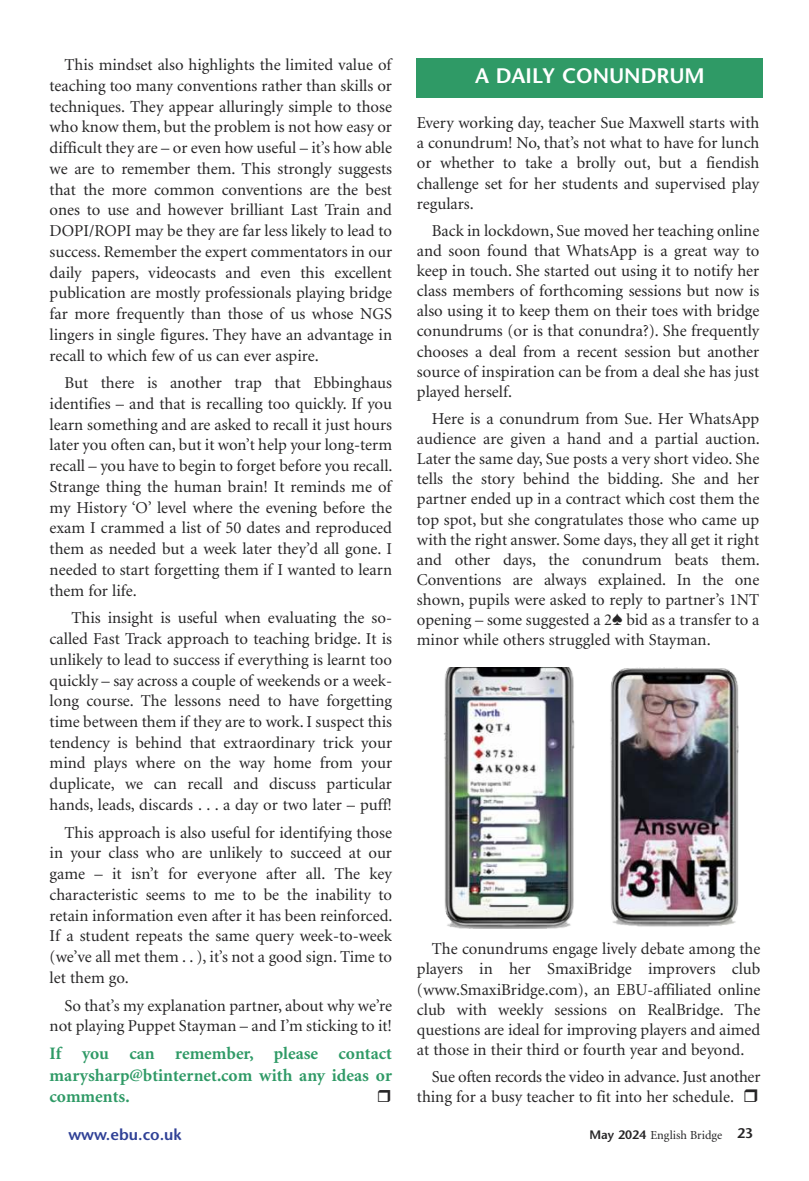
<style>
.page{position:relative;width:809px;height:1181px;background:#fff}
.page>*{position:absolute;margin:0;border:0;box-sizing:border-box;transform-origin:0 0}
.t1{font:600 21px "Stone Sans Std";color:#fff}
.t2{font:700 17.5px/21.2px "Minion";color:#2f9a66;text-align:justify}
.t3{font:16.62px/20.7px "Minion";color:#262526;text-align:justify}
.t4{font:600 15.75px "Stone Sans Std";color:#304196}
.t5{font:12.25px "Minion";color:#262526}
.s1{font-family:"Stone Sans Std";font-weight:600}
.s2{font-family:"Stone Sans Std";font-weight:600;font-size:14px}
</style>
<div class="page">
<div style="left:417px;top:58px;width:346px;height:40px;background:#2f9a66"></div>
<img style="left:444px;top:668px;width:131px;height:260px">
<img style="left:610px;top:668px;width:129px;height:259px">
<p class="t3" style="left:50px;top:56px;width:344px;text-indent:15px">This mindset also highlights the limited value of teaching too many conventions rather than skills or techniques. They appear alluringly simple to those who know them, but the problem is not how easy or difficult they are – or even how useful – it’s how able we are to remember them. This strongly suggests that the more common conventions are the best ones to use and however brilliant Last Train and DOPI/ROPI may be they are far less likely to lead to success. Remember the expert commentators in our daily papers, videocasts and even this excellent publication are mostly professionals playing bridge far more frequently than those of us whose NGS lingers in single figures. They have an advantage in recall to which few of us can ever aspire.</p>
<p class="t3" style="left:50px;top:374px;width:344px;text-indent:15px">But there is another trap that Ebbinghaus identifies – and that is recalling too quickly. If you learn something and are asked to recall it just hours later you often can, but it won’t help your long-term recall – you have to begin to forget before you recall.<br>Strange thing the human brain! It reminds me of my History ‘O’ level where the evening before the exam I crammed a list of 50 dates and reproduced them as needed but a week later they’d all gone. I needed to start forgetting them if I wanted to learn them for life.</p>
<p class="t3" style="left:50px;top:609px;width:344px;text-indent:22px">This insight is useful when evaluating the so&shy;called Fast Track approach to teaching bridge. It is unlikely to lead to success if everything is learnt too quickly – say across a couple of weekends or a week&shy;long course. The lessons need to have forgetting time between them if they are to work. I suspect this tendency is behind that extraordinary trick your mind plays where on the way home from your duplicate, we can recall and discuss particular hands, leads, discards . . . a day or two later – puff!</p>
<p class="t3" style="left:50px;top:823px;width:344px;text-indent:15px">This approach is also useful for identifying those in your class who are unlikely to succeed at our game – it isn’t for everyone after all. The key characteristic seems to me to be the inability to retain information even after it has been reinforced.<br>If a student repeats the same query week-to-week (we’ve all met them . . ), it’s not a good sign. Time to let them go.</p>
<p class="t3" style="left:50px;top:996px;width:344px;text-align:right">So that’s my explanation partner, about why we’re not playing Puppet Stayman – and I’m sticking to it!</p>
<p class="t2" style="left:50px;top:1044px;width:344px">If you can remember, please contact marysharp@btinternet.com with any ideas or comments.</p>
<p class="t1" style="left:475px;top:68px;width:231px">A DAILY CONUNDRUM</p>
<p class="t3" style="left:417px;top:114px;width:344px;line-height:20.1px">Every working day, teacher Sue Maxwell starts with a conundrum! No, that’s not what to have for lunch or whether to take a brolly out, but a fiendish challenge set for her students and supervised play regulars.</p>
<p class="t3" style="left:417px;top:222px;width:344px;line-height:20.1px;text-indent:15px">Back in lockdown, Sue moved her teaching online and soon found that WhatsApp is a great way to keep in touch. She started out using it to notify her class members of forthcoming sessions but now is also using it to keep them on their toes with bridge conundrums (or is that conundra?). She frequently chooses a deal from a recent session but another source of inspiration can be from a deal she has just played herself.</p>
<p class="t3" style="left:417px;top:410px;width:344px;line-height:20.1px;text-indent:15px">Here is a conundrum from Sue. Her WhatsApp audience are given a hand and a partial auction.<br>Later the same day, Sue posts a very short video. She tells the story behind the bidding. She and her partner ended up in a contract which cost them the top spot, but she congratulates those who came up with the right answer. Some days, they all get it right and other days, the conundrum beats them.<br>Conventions are always explained. In the one shown, pupils were asked to reply to partner’s 1NT opening – some suggested a 2 bid as a transfer to a minor while others struggled with Stayman.</p>
<p class="t3" style="left:417px;top:940px;width:345px;line-height:20.1px;text-indent:15px">The conundrums engage lively debate among the players in her SmaxiBridge improvers club (www.SmaxiBridge.com), an EBU-affiliated online club with weekly sessions on RealBridge. The questions are ideal for improving players and aimed at those in their third or fourth year and beyond.</p>
<p class="t3" style="left:417px;top:1068px;width:345px;line-height:20.1px;text-indent:15px">Sue often records the video in advance. Just another thing for a busy teacher to fit into her schedule.</p>
<p class="t4" style="left:68px;top:1128px;width:115px">www.ebu.co.uk</p>
<p class="t5" style="left:589px;top:1129px;width:165px"><span class="s1">May 2024</span> English Bridge <span class="s2">23</span></p>
</div>
